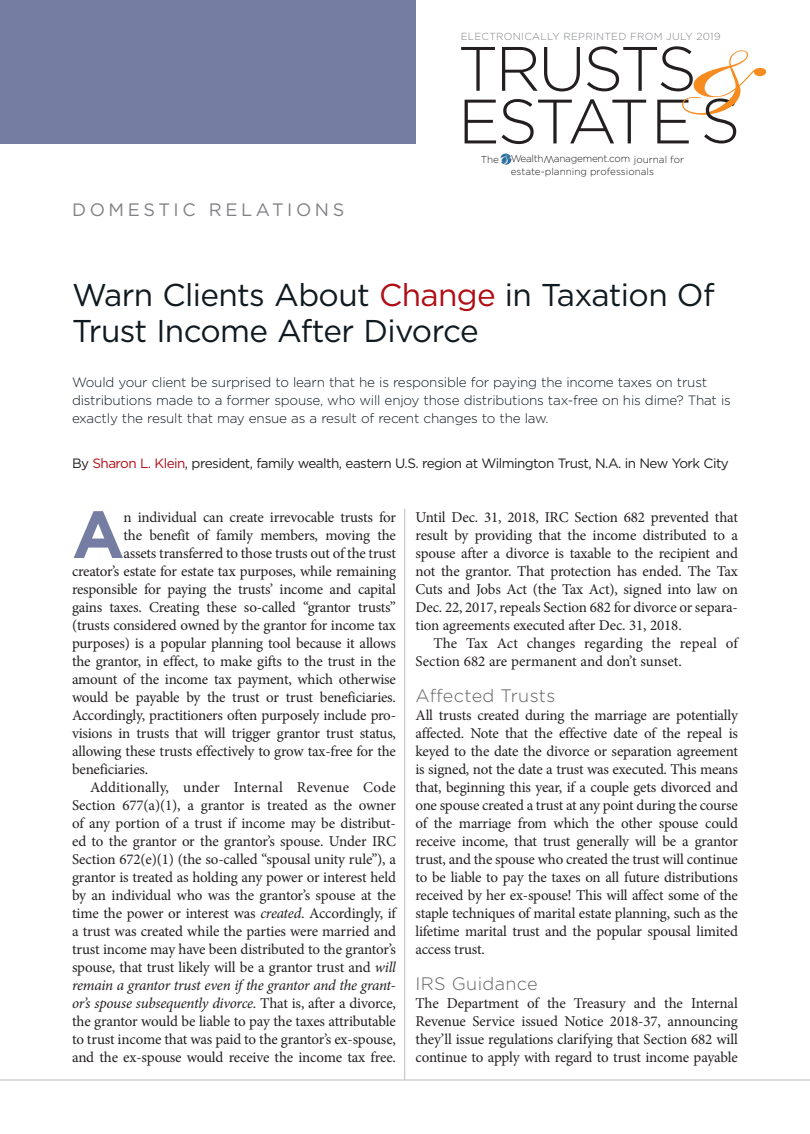
<style>
.page{position:relative;width:810px;height:1134px;background:#fff}
.page>*{position:absolute;margin:0;border:0;box-sizing:border-box;transform-origin:0 0}
.t1{font:700 66.45px "Gotham";color:#767da2}
.t2{font:300 62.55px/52.7px "Gotham";letter-spacing:-.04em;color:#231f20}
.t3{font:31.5px/36px "Gotham";letter-spacing:-.02em;color:#101a21}
.t4{font:300 18px "Gotham";letter-spacing:.02em;color:#636366}
.t5{font:18px "Gotham";letter-spacing:.2em;color:#808285}
.t6{font:15px/18px "Minion Pro";letter-spacing:-.015em;color:#231f20;text-align:justify}
.t7{font:italic 15px "Minion Pro";letter-spacing:-.02em;color:#231f20}
.t8{font:15px "Minion Pro";letter-spacing:.01em;color:#231f20}
.t9{font:300 13.5px/18px "Gotham";letter-spacing:-.015em;color:#101a21}
.t10{font:13.5px "Gotham";letter-spacing:-.04em;color:#231f20}
.t11{font:300 10.2px "Gotham";letter-spacing:.03em;color:#808285}
.t12{font:300 10.05px "Gotham";letter-spacing:-.025em;color:#231f20}
.t13{font:300 9.9px "Gotham";color:#231f20}
.s1{font-size:9.9px}
.s2{color:#b00d15}
.s3{font-style:italic}
.s4{font-style:normal}
</style>
<div class="page">
<div style="left:0;top:0;width:416px;height:144px;background:#767da2"></div>
<hr style="left:0;top:1080px;width:810px;height:1px;background:#bcbdc0">
<hr style="left:404px;top:509px;width:1px;height:571px;background:#bcbdc0">
<svg style="left:682px;top:50px;width:84px;height:65px"></svg>
<svg style="left:500px;top:153px;width:12px;height:12px"></svg>
<p class="t11" style="left:461px;top:30px;width:261px">ELECTRONICALLY REPRINTED FROM JULY 2019</p>
<h2 class="t2" style="left:458px;top:41px;width:284px">TRUSTS<br>ESTATE S</h2>
<p class="t5" style="left:72px;top:198px;width:274px">DOMESTIC RELATIONS</p>
<p class="t13" style="left:481px;top:153px;width:20px">The</p>
<p class="t12" style="left:511px;top:152px;width:175px">Wealth anagement.com <span class="s1">journal for</span></p>
<p class="t13" style="left:511px;top:165px;width:145px">estate-planning professionals</p>
<h3 class="t3" style="left:72px;top:276px;width:644px">Warn Clients About <span class="s2">Change</span> in Taxation Of<br>Trust Income After Divorce</h3>
<p class="t9" style="left:72px;top:373px;width:660px">Would your client be surprised to learn that he is responsible for paying the income taxes on trust distributions made to a former spouse, who will enjoy those distributions tax-free on his dime? That is exactly the result that may ensue as a result of recent changes to the law.</p>
<p class="t10" style="left:72px;top:455px;width:658px">By <span class="s2">Sharon L. Klein</span>, president, family wealth, eastern U.S. region at Wilmington Trust, N.A. in New York City</p>
<h1 class="t1" style="left:72px;top:490px;width:54px">A</h1>
<p class="t6" style="left:124px;top:508px;width:274px">n individual can create irrevocable trusts for</p>
<p class="t6" style="left:124px;top:526px;width:274px">the benefit of family members, moving the</p>
<p class="t6" style="left:124px;top:544px;width:274px">assets transferred to those trusts out of the trust</p>
<p class="t6" style="left:72px;top:562px;width:325px">creator’s estate for estate tax purposes, while remaining</p>
<p class="t6" style="left:72px;top:580px;width:325px">responsible for paying the trusts’ income and capital</p>
<p class="t6" style="left:72px;top:598px;width:325px">gains taxes. Creating these so-called “grantor trusts”</p>
<p class="t6" style="left:72px;top:616px;width:325px">(trusts considered owned by the grantor for income tax</p>
<p class="t6" style="left:72px;top:634px;width:325px">purposes) is a popular planning tool because it allows</p>
<p class="t6" style="left:72px;top:652px;width:325px">the grantor, in effect, to make gifts to the trust in the</p>
<p class="t6" style="left:72px;top:670px;width:325px">amount of the income tax payment, which otherwise</p>
<p class="t6" style="left:72px;top:688px;width:325px">would be payable by the trust or trust beneficiaries.</p>
<p class="t6" style="left:72px;top:706px;width:325px">Accordingly, practitioners often purposely include pro-</p>
<p class="t6" style="left:72px;top:724px;width:326px">visions in trusts that will trigger grantor trust status,</p>
<p class="t6" style="left:72px;top:742px;width:325px">allowing these trusts effectively to grow tax-free for the</p>
<p class="t6" style="left:72px;top:760px;width:78px">beneficiaries.</p>
<p class="t8" style="left:90px;top:777px;width:307px">Additionally, under Internal Revenue Code</p>
<p class="t6" style="left:72px;top:796px;width:325px">Section 677(a)(1), a grantor is treated as the owner</p>
<p class="t6" style="left:72px;top:814px;width:325px">of any portion of a trust if income may be distribut-</p>
<p class="t6" style="left:72px;top:832px;width:325px">ed to the grantor or the grantor’s spouse. Under IRC</p>
<p class="t6" style="left:72px;top:850px;width:325px">Section 672(e)(1) (the so-called “spousal unity rule”), a</p>
<p class="t6" style="left:72px;top:868px;width:325px">grantor is treated as holding any power or interest held</p>
<p class="t6" style="left:72px;top:886px;width:325px">by an individual who was the grantor’s spouse at the</p>
<p class="t6" style="left:72px;top:904px;width:325px">time the power or interest was <span class="s3">created</span>. Accordingly, if</p>
<p class="t6" style="left:72px;top:922px;width:326px">a trust was created while the parties were married and</p>
<p class="t6" style="left:72px;top:940px;width:325px">trust income may have been distributed to the grantor’s</p>
<p class="t6" style="left:72px;top:958px;width:325px">spouse, that trust likely will be a grantor trust and <span class="s3">will</span></p>
<p class="t7" style="left:72px;top:975px;width:325px">remain a grantor trust even if the grantor and the grant-</p>
<p class="t7" style="left:72px;top:993px;width:325px">or’s spouse subsequently divorce<span class="s4">. That is, after a divorce,</span></p>
<p class="t6" style="left:72px;top:1012px;width:325px">the grantor would be liable to pay the taxes attributable</p>
<p class="t6" style="left:72px;top:1030px;width:325px">to trust income that was paid to the grantor’s ex-spouse,</p>
<p class="t6" style="left:72px;top:1048px;width:325px">and the ex-spouse would receive the income tax free.</p>
<p class="t6" style="left:416px;top:508px;width:324px">Until Dec. 31, 2018, IRC Section 682 prevented that result by providing that the income distributed to a spouse after a divorce is taxable to the recipient and not the grantor. That protection has ended. The Tax Cuts and Jobs Act (the Tax Act), signed into law on Dec. 22, 2017, repeals Section 682 for divorce or separa&shy;tion agreements executed after Dec. 31, 2018.</p>
<p class="t6" style="left:416px;top:634px;width:324px;text-indent:18px">The Tax Act changes regarding the repeal of<br>Section 682 are permanent and don’t sunset.</p>
<p class="t4" style="left:416px;top:684px;width:141px">Affected Trusts</p>
<p class="t6" style="left:416px;top:706px;width:324px">All trusts created during the marriage are potentially affected. Note that the effective date of the repeal is keyed to the date the divorce or separation agreement is signed, not the date a trust was executed. This means that, beginning this year, if a couple gets divorced and one spouse created a trust at any point during the course of the marriage from which the other spouse could receive income, that trust generally will be a grantor trust, and the spouse who created the trust will continue to be liable to pay the taxes on all future distributions received by her ex-spouse! This will affect some of the staple techniques of marital estate planning, such as the lifetime marital trust and the popular spousal limited access trust.</p>
<p class="t4" style="left:416px;top:972px;width:124px">IRS Guidance</p>
<p class="t6" style="left:416px;top:994px;width:324px">The Department of the Treasury and the Internal Revenue Service issued Notice 2018-37, announcing they’ll issue regulations clarifying that Section 682 will continue to apply with regard to trust income payable</p>
</div>
